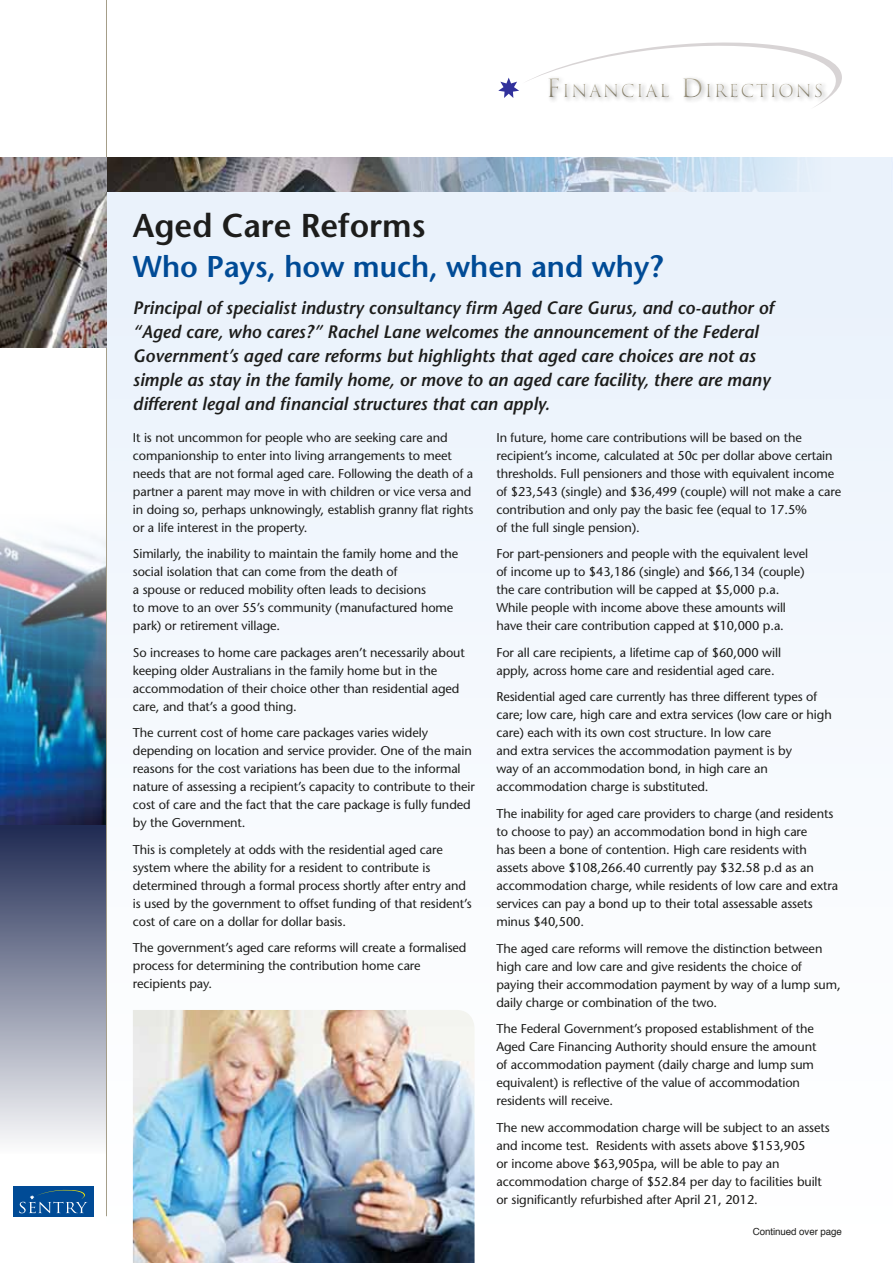
<style>
.page{position:relative;width:893px;height:1263px;background:#fff}
.page>*{position:absolute;margin:0;border:0;box-sizing:border-box;transform-origin:0 0}
.t1{font:600 33px "Stone Sans";color:#1d1d1b}
.t2{font:600 30px "Stone Sans";color:#004b96}
.t3{font:italic 600 18px/24px "Stone Sans";color:#1d1d1b}
.t4{font:17.4px "Trajan";letter-spacing:.085em;color:#a59e89}
.t5{font:12.75px/18px "Stone Sans";letter-spacing:-.01em;color:#1d1d1b}
.t6{font:9.75px "Helvetica";letter-spacing:-.01em;color:#1d1d1b}
.s1{font-size:24.9px}
</style>
<div class="page">
<div style="left:106px;top:157px;width:787px;height:1106px;background:#f4f8fd"></div>
<img style="left:107px;top:157px;width:723px;height:34px">
<img style="left:0;top:536px;width:106px;height:290px">
<div style="left:13px;top:1186px;width:80px;height:30px;background:#004b96"></div>
<svg style="left:19px;top:1189px;width:68px;height:24px"></svg>
<hr style="left:106px;top:0;width:1px;height:1216px;background:#a59e89">
<svg style="left:498px;top:42px;width:344px;height:65px"></svg>
<img style="left:0;top:157px;width:106px;height:190px">
<img style="left:133px;top:1010px;width:342px;height:253px">
<img style="left:891px;top:157px;width:2px;height:34px">
<div style="left:0;top:826px;width:106px;height:328px;background:linear-gradient(to bottom,#1f2a52,#fcfcfc)"></div>
<h3 class="t4" style="left:546px;top:80px;width:279px"><span class="s1">F</span>INANCIAL <span class="s1">D</span>IRECTIONS</h3>
<h1 class="t1" style="left:133px;top:206px;width:294px">Aged Care Reforms</h1>
<h2 class="t2" style="left:133px;top:248px;width:532px">Who Pays, how much, when and why?</h2>
<p class="t3" style="left:133px;top:296px;width:642px">Principal of specialist industry consultancy firm Aged Care Gurus, and co-author of “Aged care, who cares?” Rachel Lane welcomes the announcement of the Federal Government’s aged care reforms but highlights that aged care choices are not as simple as stay in the family home, or move to an aged care facility, there are many different legal and financial structures that can apply.</p>
<p class="t5" style="left:133px;top:428px;width:342px">It is not uncommon for people who are seeking care and companionship to enter into living arrangements to meet needs that are not formal aged care. Following the death of a partner a parent may move in with children or vice versa and in doing so, perhaps unknowingly, establish granny flat rights or a life interest in the property.</p>
<p class="t5" style="left:133px;top:545px;width:327px">Similarly, the inability to maintain the family home and the social isolation that can come from the death of<br>a spouse or reduced mobility often leads to decisions<br>to move to an over 55’s community (manufactured home park) or retirement village.</p>
<p class="t5" style="left:133px;top:643px;width:333px">So increases to home care packages aren’t necessarily about keeping older Australians in the family home but in the accommodation of their choice other than residential aged care, and that’s a good thing.</p>
<p class="t5" style="left:133px;top:724px;width:343px">The current cost of home care packages varies widely depending on location and service provider. One of the main reasons for the cost variations has been due to the informal nature of assessing a recipient’s capacity to contribute to their cost of care and the fact that the care package is fully funded by the Government.</p>
<p class="t5" style="left:133px;top:840px;width:340px">This is completely at odds with the residential aged care system where the ability for a resident to contribute is determined through a formal process shortly after entry and is used by the government to offset funding of that resident’s cost of care on a dollar for dollar basis.</p>
<p class="t5" style="left:133px;top:939px;width:335px">The government’s aged care reforms will create a formalised process for determining the contribution home care recipients pay.</p>
<p class="t5" style="left:496px;top:428px;width:346px">In future, home care contributions will be based on the recipient’s income, calculated at 50c per dollar above certain thresholds. Full pensioners and those with equivalent income of $23,543 (single) and $36,499 (couple) will not make a care contribution and only pay the basic fee (equal to 17.5%<br>of the full single pension).</p>
<p class="t5" style="left:496px;top:545px;width:313px">For part-pensioners and people with the equivalent level of income up to $43,186 (single) and $66,134 (couple) the care contribution will be capped at $5,000 p.a.<br>While people with income above these amounts will have their care contribution capped at $10,000 p.a.</p>
<p class="t5" style="left:496px;top:643px;width:286px">For all care recipients, a lifetime cap of $60,000 will apply, across home care and residential aged care.</p>
<p class="t5" style="left:496px;top:688px;width:337px">Residential aged care currently has three different types of care; low care, high care and extra services (low care or high care) each with its own cost structure. In low care<br>and extra services the accommodation payment is by<br>way of an accommodation bond, in high care an accommodation charge is substituted.</p>
<p class="t5" style="left:496px;top:804px;width:343px">The inability for aged care providers to charge (and residents to choose to pay) an accommodation bond in high care<br>has been a bone of contention. High care residents with assets above $108,266.40 currently pay $32.58 p.d as an accommodation charge, while residents of low care and extra services can pay a bond up to their total assessable assets minus $40,500.</p>
<p class="t5" style="left:496px;top:939px;width:346px">The aged care reforms will remove the distinction between high care and low care and give residents the choice of paying their accommodation payment by way of a lump sum, daily charge or combination of the two.</p>
<p class="t5" style="left:496px;top:1019px;width:321px">The Federal Government’s proposed establishment of the Aged Care Financing Authority should ensure the amount of accommodation payment (daily charge and lump sum equivalent) is reflective of the value of accommodation residents will receive.</p>
<p class="t5" style="left:496px;top:1118px;width:335px">The new accommodation charge will be subject to an assets and income test. Residents with assets above $153,905<br>or income above $63,905pa, will be able to pay an accommodation charge of $52.84 per day to facilities built or significantly refurbished after April 21, 2012.</p>
<p class="t6" style="left:753px;top:1224px;width:91px">Continued over page</p>
</div>
